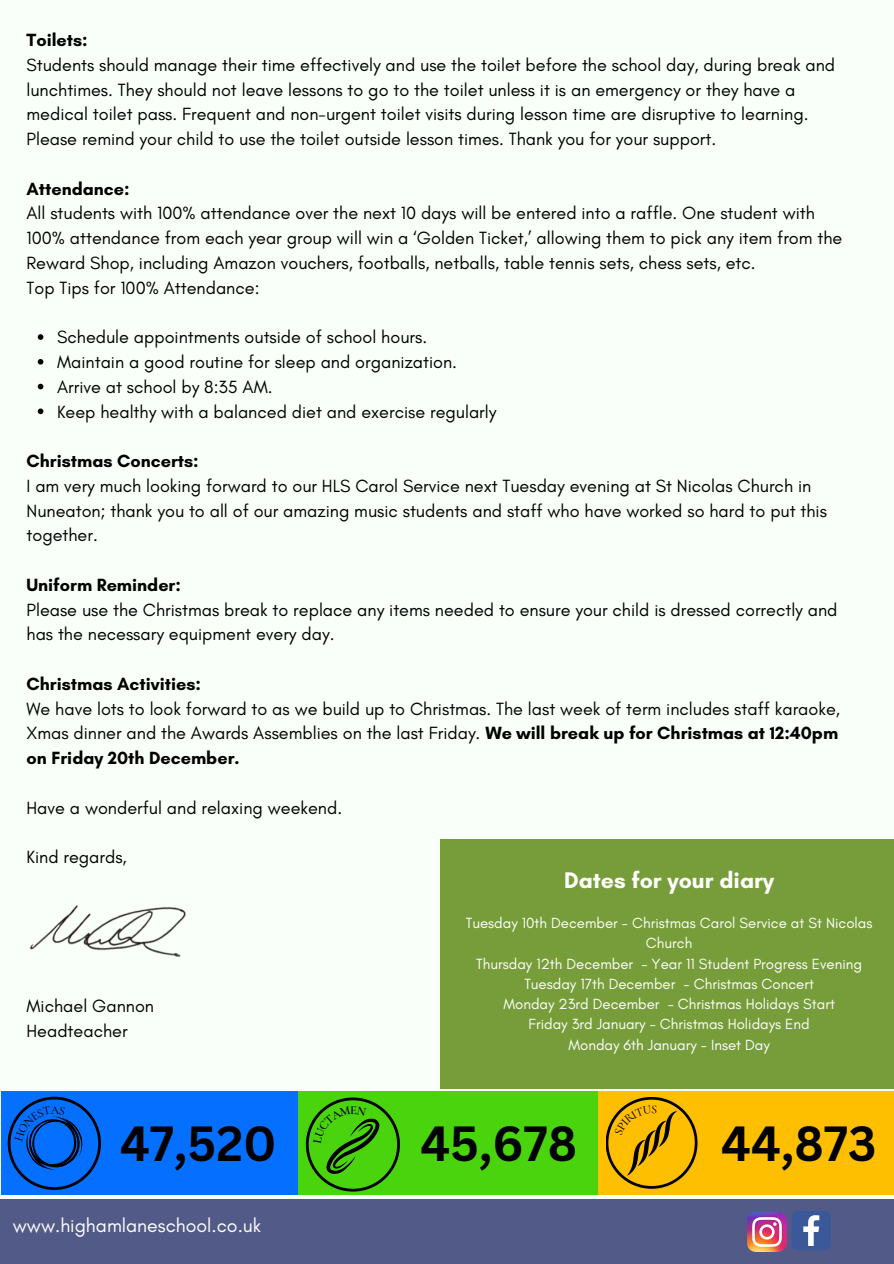
<style>
.page{position:relative;width:894px;height:1264px;background:#fff}
.page>*{position:absolute;margin:0;border:0;box-sizing:border-box;transform-origin:0 0}
.t1{font:700 48px "Canva Sans";color:#000}
.t2{font:700 22.95px "Glacial Indifference";color:#fff}
.t3{font:19.5px "Glacial Indifference";color:#fff}
.t4{font:18px/24.8px "Glacial Indifference";color:#000}
.t5{font:15px/20.2px "Glacial Indifference";color:#fff;text-align:center}
.t6{font:500 12.15px "Cormorant Garamond";color:#000}
.s1{font-weight:700}
</style>
<div class="page">
<div style="left:0;top:0;width:893px;height:1263px;background:#f9fff9"></div>
<div style="left:0;top:1199px;width:893px;height:64px;background:#525b88"></div>
<img style="left:747px;top:1212px;width:39px;height:39px">
<svg style="left:792px;top:1211px;width:38px;height:39px"></svg>
<svg style="left:38px;top:334px;width:5px;height:6px"></svg>
<svg style="left:38px;top:359px;width:5px;height:5px"></svg>
<svg style="left:38px;top:384px;width:5px;height:5px"></svg>
<svg style="left:38px;top:408px;width:5px;height:6px"></svg>
<img style="left:30px;top:905px;width:156px;height:52px">
<div style="left:1px;top:1091px;width:299px;height:103px;background:#056fff"></div>
<div style="left:597px;top:1090px;width:296px;height:104px;background:#ffbf01"></div>
<div style="left:298px;top:1090px;width:299px;height:104px;background:#49d40e"></div>
<div style="left:440px;top:839px;width:453px;height:250px;background:#769d3a"></div>
<svg style="left:8px;top:1096px;width:93px;height:93px"></svg>
<svg style="left:305px;top:1096px;width:392px;height:95px"></svg>
<h3 class="t4" style="left:26px;top:27px;width:810px"><span class="s1">Toilets:<br></span>Students should manage their time effectively and use the toilet before the school day, during break and lunchtimes. They should not leave lessons to go to the toilet unless it is an emergency or they have a medical toilet pass. Frequent and non-urgent toilet visits during lesson time are disruptive to learning.<br>Please remind your child to use the toilet outside lesson times. Thank you for your support.</h3>
<p class="t4" style="left:26px;top:176px;width:817px"><span class="s1">Attendance:<br></span>All students with 100% attendance over the next 10 days will be entered into a raffle. One student with 100% attendance from each year group will win a ‘Golden Ticket,’ allowing them to pick any item from the Reward Shop, including Amazon vouchers, footballs, netballs, table tennis sets, chess sets, etc.<br>Top Tips for 100% Attendance:</p>
<p class="t4" style="left:57px;top:324px;width:371px">Schedule appointments outside of school hours.</p>
<p class="t4" style="left:57px;top:349px;width:401px">Maintain a good routine for sleep and organization.</p>
<p class="t4" style="left:57px;top:374px;width:217px">Arrive at school by 8:35 AM.</p>
<h3 class="t4" style="left:57px;top:399px;width:441px">Keep healthy with a balanced diet and exercise regularly</h3>
<h3 class="t4" style="left:26px;top:448px;width:801px"><span class="s1">Christmas Concerts:<br></span>I am very much looking forward to our HLS Carol Service next Tuesday evening at St Nicolas Church in Nuneaton; thank you to all of our amazing music students and staff who have worked so hard to put this together.</h3>
<h3 class="t4" style="left:26px;top:572px;width:812px"><span class="s1">Uniform Reminder:<br></span>Please use the Christmas break to replace any items needed to ensure your child is dressed correctly and has the necessary equipment every day.</h3>
<h3 class="t4" style="left:26px;top:671px;width:814px"><span class="s1">Christmas Activities:<br></span>We have lots to look forward to as we build up to Christmas. The last week of term includes staff karaoke, Xmas dinner and the Awards Assemblies on the last Friday. <span class="s1">We will break up for Christmas at 12:40pm on Friday 20th December.</span></h3>
<h3 class="t4" style="left:26px;top:795px;width:317px">Have a wonderful and relaxing weekend.</h3>
<h3 class="t4" style="left:26px;top:844px;width:102px">Kind regards,</h3>
<h2 class="t4" style="left:26px;top:993px;width:129px">Michael Gannon<br>Headteacher</h2>
<p class="t6" style="left:51px;top:1102px;width:10px">A</p>
<p class="t2" style="left:564px;top:866px;width:212px">Dates for your diary</p>
<p class="t5" style="left:465px;top:912px;width:408px">Tuesday 10th December - Christmas Carol Service at St Nicolas Church<br>Thursday 12th December - Year 11 Student Progress Evening Tuesday 17th December - Christmas Concert<br>Monday 23rd December - Christmas Holidays Start<br>Friday 3rd January - Christmas Holidays End<br>Monday 6th January - Inset Day</p>
<p class="t1" style="left:120px;top:1109px;width:158px">47,520</p>
<p class="t1" style="left:420px;top:1109px;width:158px">45,678</p>
<p class="t1" style="left:721px;top:1109px;width:157px">44,873</p>
<h3 class="t3" style="left:13px;top:1213px;width:250px">www.highamlaneschool.co.uk</h3>
</div>
